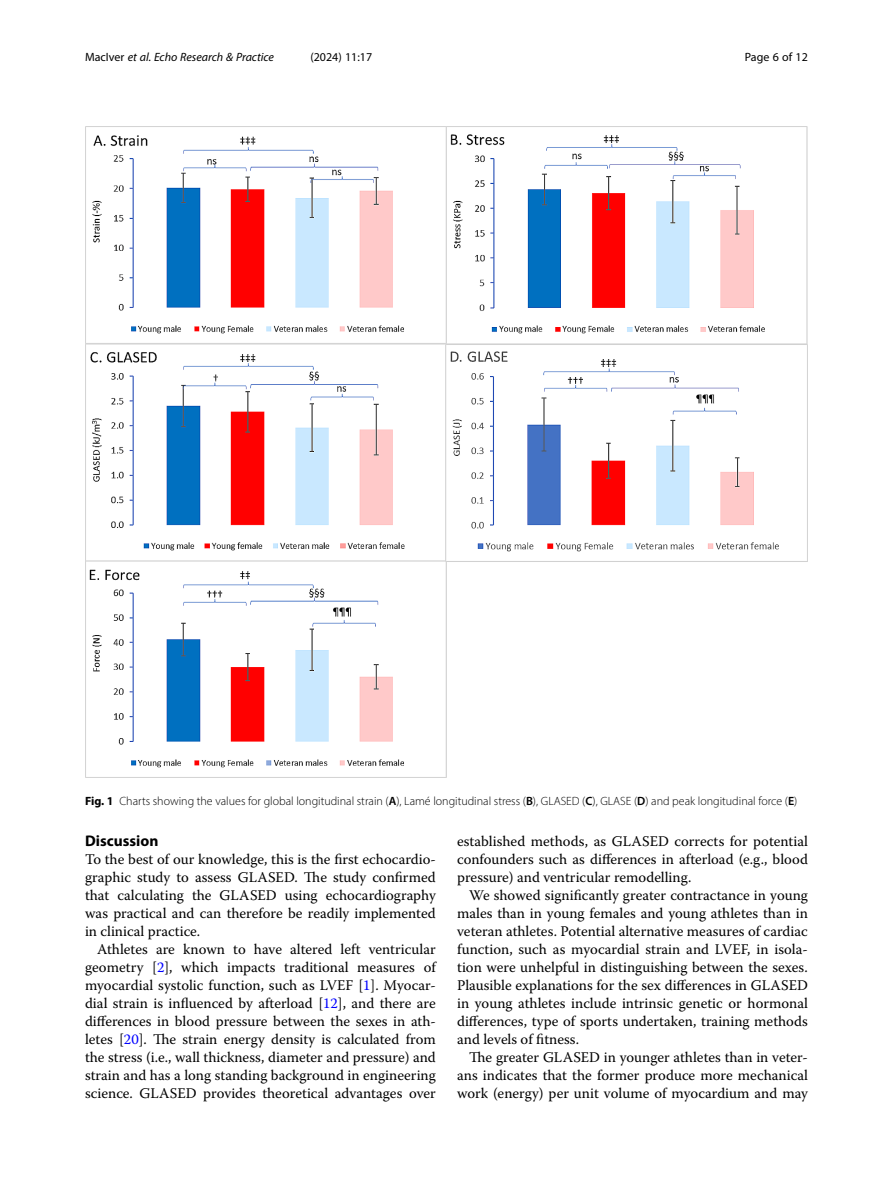
<style>
.page{position:relative;width:893px;height:1191px;background:#fff}
.page>*{position:absolute;margin:0;border:0;box-sizing:border-box;transform-origin:0 0}
.Head_1{font:700 15.45px "Myriad Pro";color:#000}
.Body_Text_Indent{font:14.7px/18px "Warnock Pro";color:#000;text-align:justify}
.Body_Text{font:14.7px/18px "Warnock Pro";color:#000;text-align:justify}
.Figure_Caption{font:300 12px "Myriad Pro";color:#000}
.t1{font:italic 12px "Myriad Pro";color:#000}
.t2{font:12px "Myriad Pro";color:#000}
.s1{font-style:normal}
.s2{font-weight:700}
.s3{font-weight:600}
.s4{color:#00f}
</style>
<div class="page">
<img style="left:85px;top:126px;width:723px;height:652px">
<p class="t1" style="left:85px;top:50px;width:190px"><span class="s1">MacIver</span> et al. Echo Research &amp; Practice</p>
<p class="t2" style="left:310px;top:50px;width:63px">(2024) 11:17</p>
<p class="t2" style="left:745px;top:50px;width:65px">Page 6 of 12</p>
<p class="Figure_Caption" style="left:85px;top:793px;width:714px"><span class="s2">Fig. 1</span> Charts showing the values for global longitudinal strain (<span class="s3">A</span>), Lamé longitudinal stress (<span class="s3">B</span>), GLASED (<span class="s3">C</span>), GLASE (<span class="s3">D</span>) and peak longitudinal force (<span class="s3">E</span>)</p>
<p class="Head_1" style="left:85px;top:831px;width:75px">Discussion</p>
<p class="Body_Text" style="left:85px;top:850px;width:352px">To the best of our knowledge, this is the first echocardio&shy;graphic study to assess GLASED. The study confirmed that calculating the GLASED using echocardiography was practical and can therefore be readily implemented in clinical practice.</p>
<p class="Body_Text_Indent" style="left:85px;top:940px;width:352px;text-indent:12px">Athletes are known to have altered left ventricular geometry [<span class="s4">2</span>], which impacts traditional measures of myocardial systolic function, such as LVEF [<span class="s4">1</span>]. Myocar&shy;dial strain is influenced by afterload [<span class="s4">12</span>], and there are differences in blood pressure between the sexes in ath&shy;letes [<span class="s4">20</span>]. The strain energy density is calculated from the stress (i.e., wall thickness, diameter and pressure) and strain and has a long standing background in engineering science. GLASED provides theoretical advantages over</p>
<p class="Body_Text_Indent" style="left:457px;top:832px;width:352px">established methods, as GLASED corrects for potential confounders such as differences in afterload (e.g., blood pressure) and ventricular remodelling.</p>
<p class="Body_Text_Indent" style="left:457px;top:886px;width:352px;text-indent:12px">We showed significantly greater contractance in young males than in young females and young athletes than in veteran athletes. Potential alternative measures of cardiac function, such as myocardial strain and LVEF, in isola&shy;tion were unhelpful in distinguishing between the sexes.<br>Plausible explanations for the sex differences in GLASED in young athletes include intrinsic genetic or hormonal differences, type of sports undertaken, training methods and levels of fitness.</p>
<p class="Body_Text_Indent" style="left:457px;top:1048px;width:352px;text-indent:12px">The greater GLASED in younger athletes than in veter&shy;ans indicates that the former produce more mechanical work (energy) per unit volume of myocardium and may</p>
</div>
